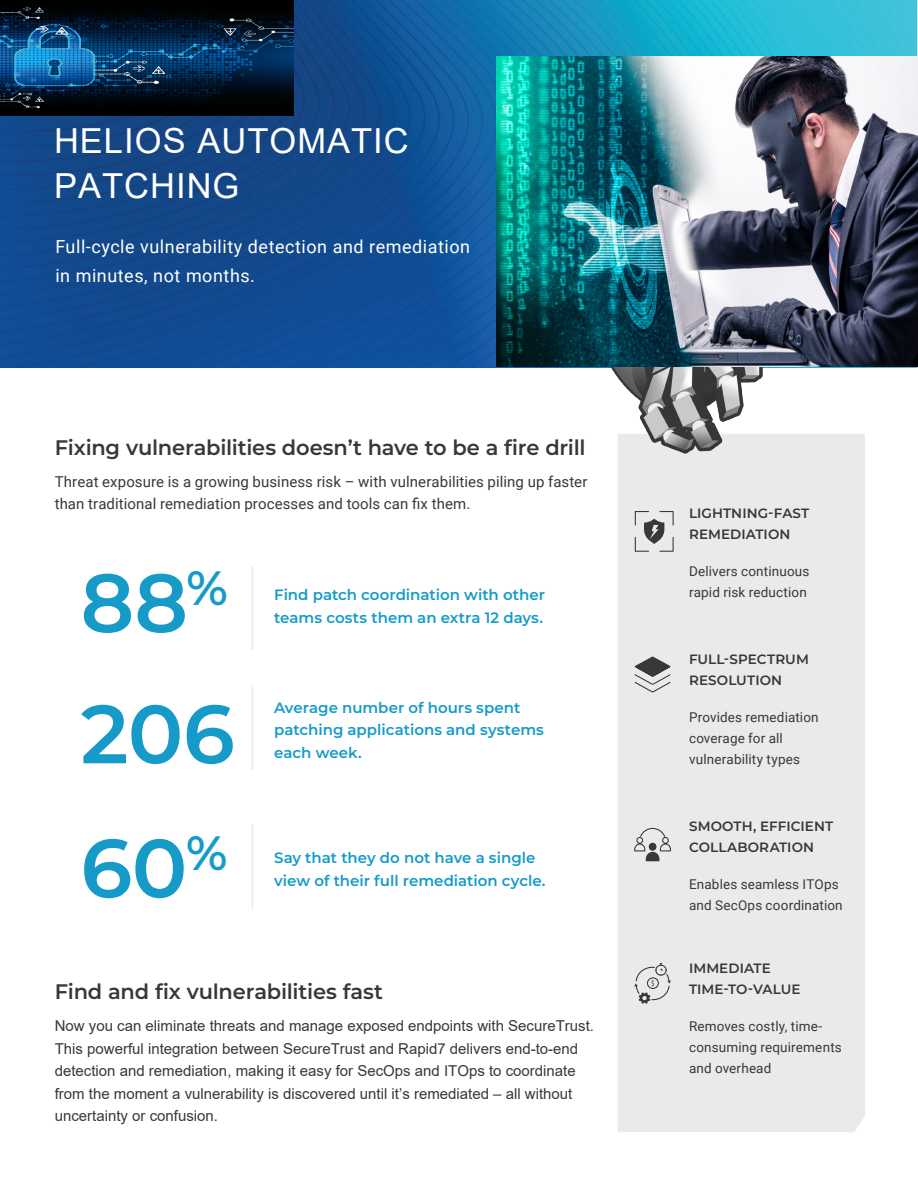
<style>
.page{position:relative;width:918px;height:1188px;background:#fff}
.page>*{position:absolute;margin:0;border:0;box-sizing:border-box;transform-origin:0 0}
.t1{font:100 82.5px "Montserrat";letter-spacing:-.005em;color:#169bc9}
.t2{font:34.5px/45px "Arial";letter-spacing:.03em;color:#fff}
.t3{font:100 21px "Montserrat";letter-spacing:-.01em;color:#373837}
.t4{font:18px/28.5px "Roboto";letter-spacing:.03em;color:#fff}
.t5{font:15px/22.5px "Arial";color:#373837}
.t6{font:100 15px/22.5px "Montserrat";color:#169bc9}
.t7{font:15px/22.5px "Roboto";letter-spacing:.005em;color:#373837}
.t8{font:13.5px/21px "Roboto";letter-spacing:.01em;color:#373837}
.t9{font:100 13.5px/21px "Montserrat";letter-spacing:.005em;color:#373837}
</style>
<div class="page">
<img style="left:0;top:0;width:918px;height:367px">
<div style="left:617px;top:454px;width:248px;height:678px;background:#e9eaeb"></div>
<svg style="left:633px;top:657px;width:39px;height:36px"></svg>
<svg style="left:634px;top:963px;width:37px;height:41px;background:#cccdce"></svg>
<svg style="left:634px;top:827px;width:38px;height:34px"></svg>
<img style="left:589px;top:367px;width:284px;height:87px">
<hr style="left:252px;top:567px;width:1px;height:83px;background:#e7e8e8">
<hr style="left:252px;top:687px;width:1px;height:83px;background:#e7e8e8">
<hr style="left:252px;top:824px;width:1px;height:84px;background:#e7e8e8">
<svg style="left:634px;top:510px;width:40px;height:42px;background:#b9baba"></svg>
<img style="left:497px;top:57px;width:421px;height:310px">
<img style="left:0;top:0;width:294px;height:116px">
<h2 class="t2" style="left:54px;top:118px;width:356px">HELIOS AUTOMATIC<br>PATCHING</h2>
<p class="t4" style="left:55px;top:232px;width:416px">Full-cycle vulnerability detection and remediation in minutes, not months.</p>
<h3 class="t3" style="left:55px;top:433px;width:532px">Fixing vulnerabilities doesn’t have to be a fire drill</h3>
<p class="t7" style="left:55px;top:470px;width:534px">Threat exposure is a growing business risk – with vulnerabilities piling up faster than traditional remediation processes and tools can fix them.</p>
<h1 class="t1" style="left:81px;top:548px;width:149px">88<sup>%</sup></h1>
<h1 class="t1" style="left:81px;top:679px;width:156px">206</h1>
<h1 class="t1" style="left:81px;top:813px;width:148px">60<sup>%</sup></h1>
<p class="t6" style="left:274px;top:584px;width:272px">Find patch coordination with other teams costs them an extra 12 days.</p>
<p class="t6" style="left:274px;top:696px;width:271px">Average number of hours spent patching applications and systems each week.</p>
<p class="t6" style="left:274px;top:846px;width:273px">Say that they do not have a single view of their full remediation cycle.</p>
<h3 class="t3" style="left:55px;top:977px;width:330px">Find and fix vulnerabilities fast</h3>
<p class="t5" style="left:55px;top:1014px;width:541px">Now you can eliminate threats and manage exposed endpoints with SecureTrust.<br>This powerful integration between SecureTrust and Rapid7 delivers end-to-end detection and remediation, making it easy for SecOps and ITOps to coordinate from the moment a vulnerability is discovered until it’s remediated – all without uncertainty or confusion.</p>
<p class="t9" style="left:689px;top:503px;width:122px">LIGHTNING-FAST<br>REMEDIATION</p>
<p class="t8" style="left:689px;top:560px;width:122px">Delivers continuous rapid risk reduction</p>
<p class="t9" style="left:689px;top:648px;width:121px">FULL-SPECTRUM<br>RESOLUTION</p>
<p class="t8" style="left:689px;top:706px;width:131px">Provides remediation coverage for all vulnerability types</p>
<p class="t9" style="left:689px;top:816px;width:146px">SMOOTH, EFFICIENT<br>COLLABORATION</p>
<p class="t8" style="left:689px;top:873px;width:155px">Enables seamless ITOps and SecOps coordination</p>
<p class="t9" style="left:689px;top:957px;width:113px">IMMEDIATE<br>TIME-TO-VALUE</p>
<p class="t8" style="left:689px;top:1015px;width:154px">Removes costly, time&shy;consuming requirements and overhead</p>
</div>
